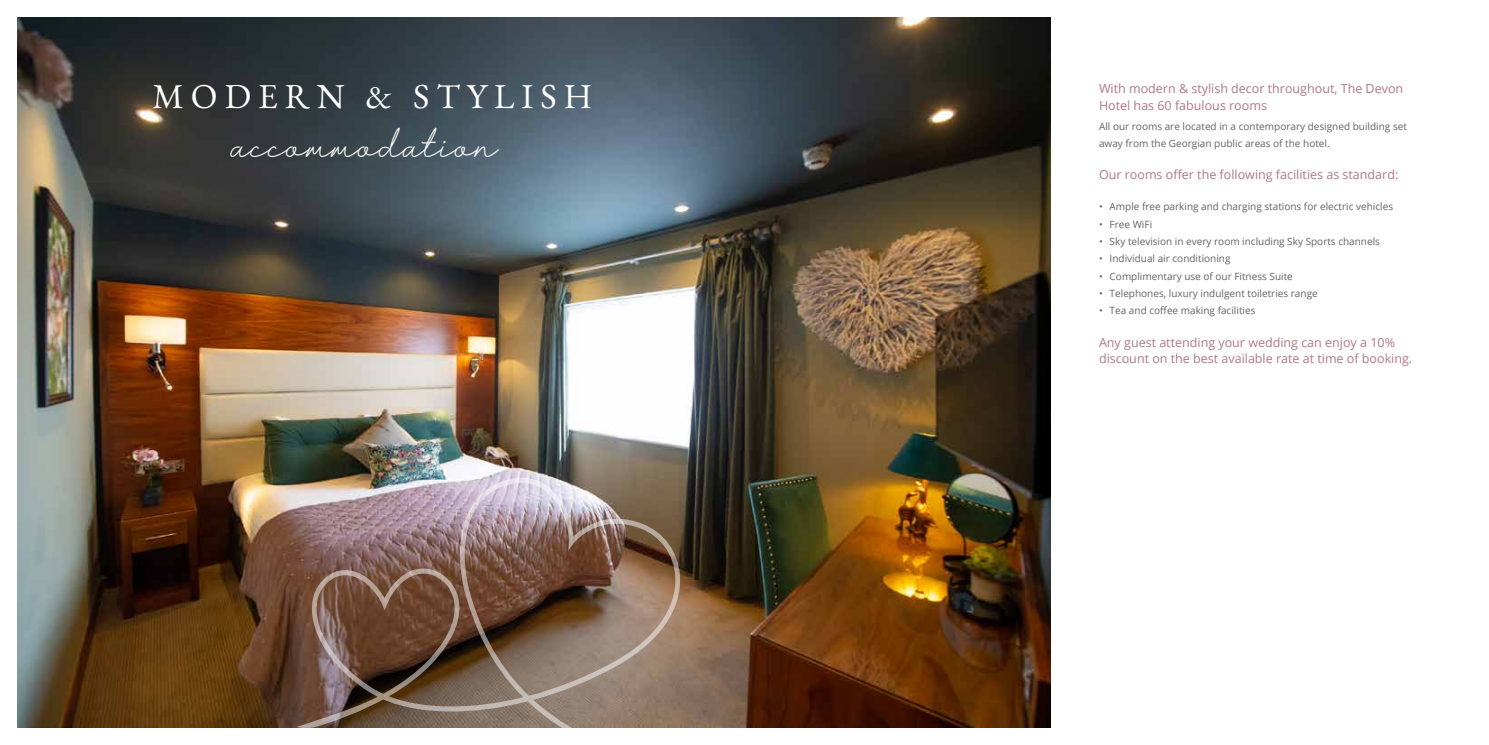
<style>
.page{position:relative;width:1489px;height:745px;background:#fff}
.page>*{position:absolute;margin:0;border:0;box-sizing:border-box;transform-origin:0 0}
.t1{font:37.5px "Harshita";color:#fff}
.t2{font:35px "EB Garamond";letter-spacing:.2em;color:#fff}
.t3{font:12.5px/16.2px "Open Sans";color:#b17786}
.t4{font:10px/16.2px "Open Sans";color:#646363}
</style>
<div class="page">
<img style="left:18px;top:18px;width:1032px;height:708px">
<img style="left:296px;top:476px;width:755px;height:252px">
<h2 class="t2" style="left:152px;top:73px;width:441px">MODERN &amp; STYLISH</h2>
<p class="t3" style="left:1098px;top:80px;width:306px">With modern &amp; stylish decor throughout, The Devon<br>Hotel has 60 fabulous rooms</p>
<p class="t4" style="left:1098px;top:118px;width:309px">All our rooms are located in a contemporary designed building set away from the Georgian public areas of the hotel.</p>
<p class="t3" style="left:1098px;top:166px;width:301px">Our rooms offer the following facilities as standard:</p>
<p class="t4" style="left:1098px;top:198px;width:295px">• Ample free parking and charging stations for electric vehicles</p>
<p class="t4" style="left:1098px;top:215px;width:55px">• Free WiFi</p>
<p class="t4" style="left:1098px;top:233px;width:282px">• Sky television in every room including Sky Sports channels</p>
<p class="t4" style="left:1098px;top:250px;width:133px">• Individual air conditioning</p>
<p class="t4" style="left:1098px;top:267px;width:195px">• Complimentary use of our Fitness Suite</p>
<p class="t4" style="left:1098px;top:285px;width:220px">• Telephones, luxury indulgent toiletries range</p>
<p class="t4" style="left:1098px;top:302px;width:158px">• Tea and coffee making facilities</p>
<p class="t3" style="left:1098px;top:333px;width:315px">Any guest attending your wedding can enjoy a 10% discount on the best available rate at time of booking.</p>
<h1 class="t1" style="left:232px;top:122px;width:267px">accommodation</h1>
</div>
